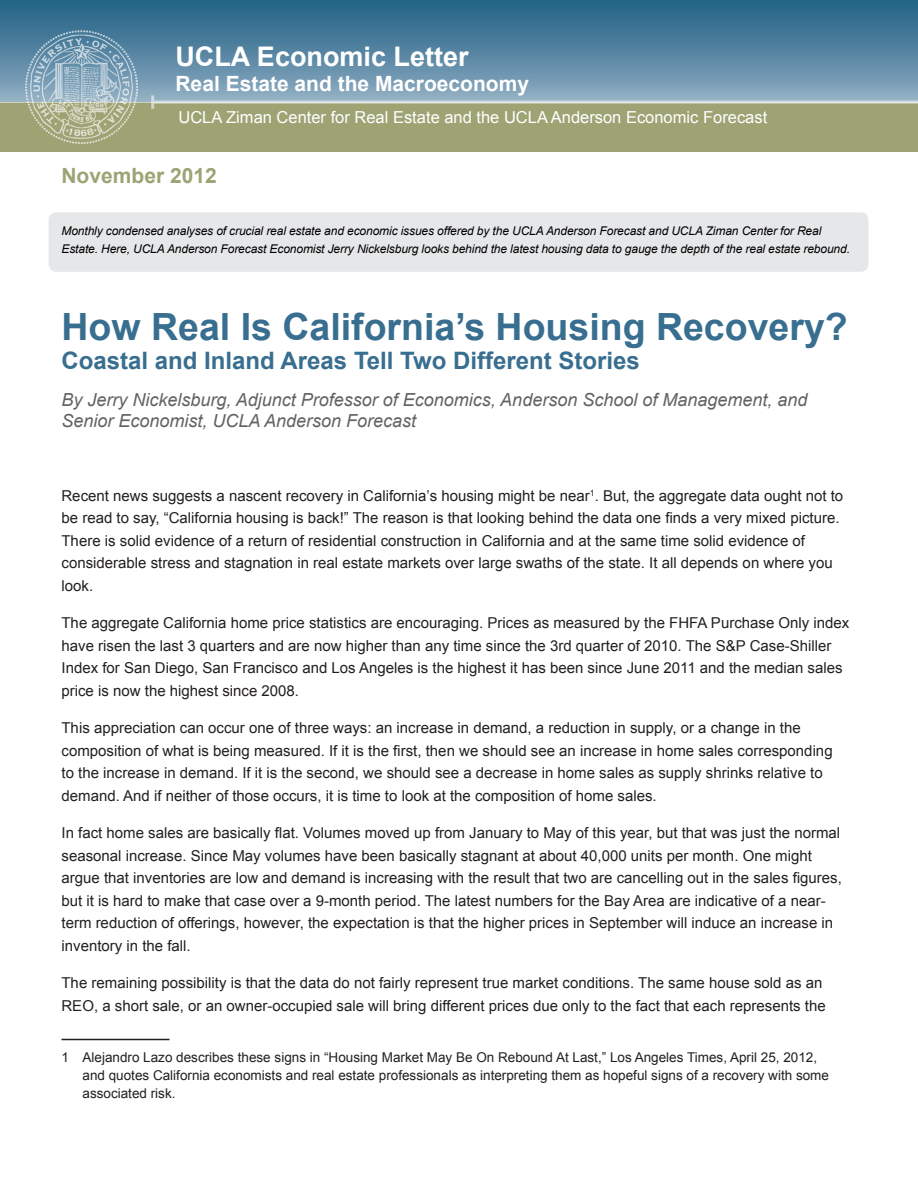
<style>
.page{position:relative;width:918px;height:1188px;background:#fff}
.page>*{position:absolute;margin:0;border:0;box-sizing:border-box;transform-origin:0 0}
.t1{font:700 37.5px "Arial";color:#386e8f}
.t2{font:700 27px "Arial";color:#fff}
.t3{font:700 24px "Arial";color:#386e8f}
.t4{font:700 21px "Arial";color:#fff}
.t5{font:700 21px "Arial";color:#9ea374}
.t6{font:italic 18px/21.6px "Arial";color:#636366}
.t7{font:16.5px "Arial";color:#fff}
.t8{font:15px/22.5px "Arial";color:#231f20}
.t9{font:13.5px/18px "Arial";color:#231f20}
.t10{font:italic 12px/18px "Arial";letter-spacing:-.01em;color:#000}
</style>
<div class="page">
<div style="left:0;top:101px;width:918px;height:51px;background:#9ea374"></div>
<div style="left:0;top:0;width:918px;height:102px;background:linear-gradient(to bottom,#1d5f83,#90adc2)"></div>
<img style="left:25px;top:31px;width:113px;height:112px">
<hr style="left:153px;top:101px;width:765px;height:3px;background:#fff">
<hr style="left:151px;top:95px;width:3px;height:14px;background:#fff">
<div style="left:49px;top:212px;width:819px;height:60px;background:#e6e7e9;border-radius:8px"></div>
<hr style="left:62px;top:1039px;width:108px;height:1px;background:#231f20">
<p class="t2" style="left:176px;top:38px;width:295px">UCLA Economic Letter</p>
<p class="t4" style="left:176px;top:70px;width:355px">Real Estate and the Macroeconomy</p>
<p class="t7" style="left:178px;top:106px;width:590px">UCLA Ziman Center for Real Estate and the UCLA Anderson Economic Forecast</p>
<p class="t5" style="left:62px;top:161px;width:157px">November 2012</p>
<p class="t10" style="left:62px;top:222px;width:790px">Monthly condensed analyses of crucial real estate and economic issues offered by the UCLA Anderson Forecast and UCLA Ziman Center for Real<br>Estate. Here, UCLA Anderson Forecast Economist Jerry Nickelsburg looks behind the latest housing data to gauge the depth of the real estate rebound.</p>
<p class="t1" style="left:62px;top:302px;width:788px">How Real Is California’s Housing Recovery?</p>
<p class="t3" style="left:62px;top:345px;width:580px">Coastal and Inland Areas Tell Two Different Stories</p>
<p class="t6" style="left:62px;top:389px;width:747px">By Jerry Nickelsburg, Adjunct Professor of Economics, Anderson School of Management, and<br>Senior Economist, UCLA Anderson Forecast</p>
<p class="t8" style="left:62px;top:484px;width:783px">Recent news suggests a nascent recovery in California’s housing might be near<sup>1</sup>. But, the aggregate data ought not to be read to say, “California housing is back!” The reason is that looking behind the data one finds a very mixed picture.<br>There is solid evidence of a return of residential construction in California and at the same time solid evidence of considerable stress and stagnation in real estate markets over large swaths of the state. It all depends on where you look.</p>
<p class="t8" style="left:62px;top:612px;width:789px">The aggregate California home price statistics are encouraging. Prices as measured by the FHFA Purchase Only index have risen the last 3 quarters and are now higher than any time since the 3rd quarter of 2010. The S&amp;P Case-Shiller Index for San Diego, San Francisco and Los Angeles is the highest it has been since June 2011 and the median sales price is now the highest since 2008.</p>
<p class="t8" style="left:62px;top:717px;width:773px">This appreciation can occur one of three ways: an increase in demand, a reduction in supply, or a change in the composition of what is being measured. If it is the first, then we should see an increase in home sales corresponding to the increase in demand. If it is the second, we should see a decrease in home sales as supply shrinks relative to demand. And if neither of those occurs, it is time to look at the composition of home sales.</p>
<p class="t8" style="left:62px;top:822px;width:782px">In fact home sales are basically flat. Volumes moved up from January to May of this year, but that was just the normal seasonal increase. Since May volumes have been basically stagnant at about 40,000 units per month. One might argue that inventories are low and demand is increasing with the result that two are cancelling out in the sales figures, but it is hard to make that case over a 9-month period. The latest numbers for the Bay Area are indicative of a near&shy;term reduction of offerings, however, the expectation is that the higher prices in September will induce an increase in inventory in the fall.</p>
<p class="t8" style="left:62px;top:972px;width:766px">The remaining possibility is that the data do not fairly represent true market conditions. The same house sold as an<br>REO, a short sale, or an owner-occupied sale will bring different prices due only to the fact that each represents the</p>
<p class="t9" style="left:82px;top:1048px;width:748px;text-indent:-21px">1 Alejandro Lazo describes these signs in “Housing Market May Be On Rebound At Last,” Los Angeles Times, April 25, 2012, and quotes California economists and real estate professionals as interpreting them as hopeful signs of a recovery with some associated risk.</p>
</div>
